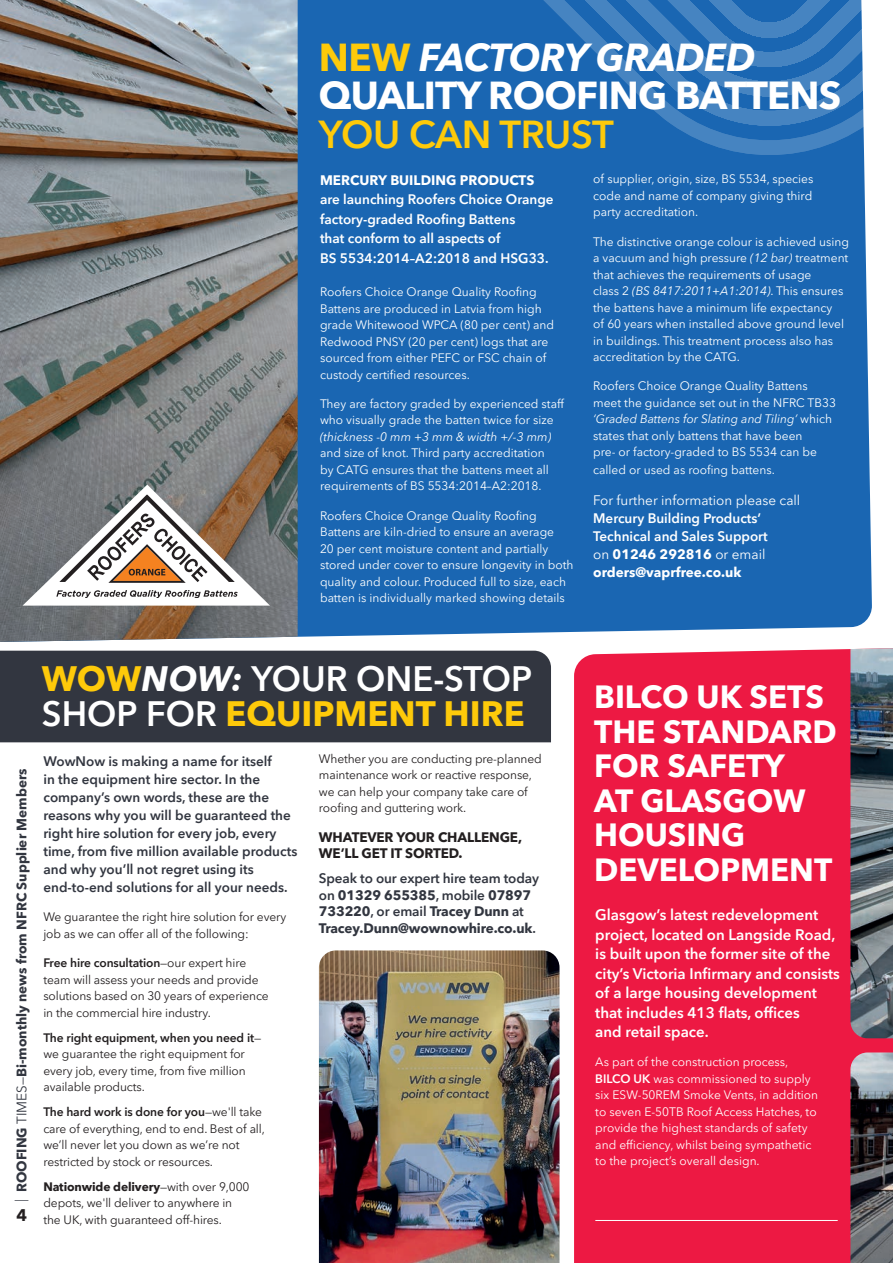
<style>
.page{position:relative;width:893px;height:1263px;background:#fff}
.page>*{position:absolute;margin:0;border:0;box-sizing:border-box;transform-origin:0 0}
.t1{font:700 38.1px/38.1px "Avenir Next W1 G";letter-spacing:-.02em;color:#fff}
.t2{font:600 38.1px "Avenir Next W1 G";letter-spacing:-.01em;color:#feca0a}
.t3{font:600 34.5px/34.5px "Avenir Next W1 G";color:#fff}
.t4{font:700 31.35px/34.5px "Avenir Next W1 G";color:#fff}
.t5{font:700 16.5px "Avenir Next W1 G";color:#231f20}
.t6{font:600 15px/19.5px "Avenir Next W1 G";color:#fff}
.t7{font:600 13.5px/18px "Avenir Next W1 G";color:#323640}
.t8{font:600 13.5px/18px "Avenir Next W1 G";color:#fff}
.t9{font:700 13.5px/16.5px "Avenir Next W1 G";letter-spacing:-.01em;color:#323640}
.t10{font:700 13.5px/16.5px "Avenir Next W1 G";letter-spacing:-.01em;color:#231f20}
.t11{font:13.5px "Avenir Next W1 G";color:#fff}
.t12{font:700 13.5px "Avenir Next W1 G";color:#fff}
.t13{font:12px/16.5px "Avenir Next W1 G";color:#fff}
.t14{font:12px/16.5px "Avenir Next W1 G";letter-spacing:-.01em;color:#231f20}
.t15{font:italic 12px "Avenir Next W1 G";color:#fff}
.s1{color:#feca0a}
.s2{font-style:italic}
.s3{font-weight:400}
.s4{font-weight:700}
.s5{font-weight:300}
.s6{font-weight:700;color:#feca0a}
.s7{font-weight:700;font-style:italic}
.s8{font-weight:600}
</style>
<div class="page">
<div style="left:298px;top:0;width:574px;height:637px;background:#1a66b2"></div>
<img style="left:0;top:0;width:298px;height:642px">
<div style="left:0;top:651px;width:551px;height:91px;background:#323640"></div>
<div style="left:574px;top:627px;width:319px;height:636px;background:#ed1943"></div>
<img style="left:850px;top:648px;width:43px;height:390px">
<hr style="left:595px;top:1220px;width:243px;height:1px;background:#fff">
<svg style="left:398px;top:139px;width:474px;height:18px;background:#256db6"></svg>
<svg style="left:398px;top:107px;width:474px;height:32px;background:#276fb6"></svg>
<svg style="left:398px;top:75px;width:474px;height:32px;background:#2970b7"></svg>
<svg style="left:398px;top:0;width:474px;height:75px;background:#2c72b8"></svg>
<img style="left:319px;top:950px;width:240px;height:313px">
<svg style="left:23px;top:485px;width:247px;height:121px"></svg>
<img style="left:850px;top:1052px;width:43px;height:211px">
<h1 class="t1" style="left:319px;top:36px;width:524px"><span class="s1">NEW</span> <span class="s2">FACTORY GRADED<br></span>QUALITY ROOFING BATTENS</h1>
<h1 class="t2" style="left:319px;top:104px;width:296px">YOU CAN TRUST</h1>
<p class="t12" style="left:320px;top:169px;width:216px">MERCURY BUILDING PRODUCTS</p>
<p class="t8" style="left:320px;top:188px;width:235px;line-height:19.5px">are launching Roofers Choice Orange factory-graded Roofing Battens<br>that conform to all aspects of<br>BS 5534:2014–A2:2018 and HSG33.</p>
<p class="t13" style="left:320px;top:282px;width:236px">Roofers Choice Orange Quality Roofing Battens are produced in Latvia from high grade Whitewood WPCA (80 per cent) and Redwood PNSY (20 per cent) logs that are sourced from either PEFC or FSC chain of custody certified resources.</p>
<p class="t13" style="left:320px;top:394px;width:246px">They are factory graded by experienced staff who visually grade the batten twice for size</p>
<p class="t15" style="left:320px;top:427px;width:233px">(thickness -0 mm +3 mm &amp; width +/-3 mm)</p>
<p class="t13" style="left:320px;top:444px;width:230px">and size of knot. Third party accreditation by CATG ensures that the battens meet all requirements of BS 5534:2014–A2:2018.</p>
<p class="t13" style="left:320px;top:506px;width:255px">Roofers Choice Orange Quality Roofing Battens are kiln-dried to ensure an average<br>20 per cent moisture content and partially stored under cover to ensure longevity in both quality and colour. Produced full to size, each batten is individually marked showing details</p>
<p class="t13" style="left:593px;top:170px;width:222px;text-align:justify">of supplier, origin, size, BS 5534, species code and name of company giving third party accreditation.</p>
<p class="t13" style="left:593px;top:232px;width:257px">The distinctive orange colour is achieved using a vacuum and high pressure <span class="s2">(12 bar)</span> treatment that achieves the requirements of usage<br>class 2 <span class="s2">(BS 8417:2011+A1:2014)</span>. This ensures the battens have a minimum life expectancy<br>of 60 years when installed above ground level in buildings. This treatment process also has accreditation by the CATG.</p>
<p class="t13" style="left:593px;top:377px;width:244px">Roofers Choice Orange Quality Battens meet the guidance set out in the NFRC TB33 <span class="s2">‘Graded Battens for Slating and Tiling’</span> which states that only battens that have been<br>pre- or factory-graded to BS 5534 can be</p>
<p class="t13" style="left:593px;top:461px;width:183px">called or used as roofing battens.</p>
<p class="t11" style="left:593px;top:490px;width:209px">For further information please call</p>
<p class="t8" style="left:593px;top:508px;width:176px">Mercury Building Products’<br>Technical and Sales Support <span class="s3">on</span> <span class="s4">01246 292816</span> <span class="s3">or email </span><span class="s4">orders@vaprfree.co.uk</span></p>
<p class="t9" style="left:13px;top:1202px;width:435px;rotate:-90deg"><span class="s5">|</span> ROOFING <span class="s3">TIMES—</span>Bi-monthly news from NFRC Supplier Members</p>
<h3 class="t5" style="left:16px;top:1201px;width:12px">4</h3>
<h2 class="t3" style="left:42px;top:659px;width:492px"><span class="s6">WOW</span><span class="s7">NOW:</span> YOUR ONE-STOP<br>SHOP FOR <span class="s6">EQUIPMENT HIRE</span></h2>
<p class="t7" style="left:43px;top:751px;width:255px">WowNow is making a name for itself<br>in the equipment hire sector. In the company’s own words, these are the reasons why you will be guaranteed the right hire solution for every job, every time, from five million available products and why you’ll not regret using its end-to-end solutions for all your needs.</p>
<p class="t14" style="left:43px;top:908px;width:244px">We guarantee the right hire solution for every job as we can offer all of the following:</p>
<p class="t14" style="left:43px;top:953px;width:227px"><span class="s8">Free hire consultation</span>—our expert hire team will assess your needs and provide solutions based on 30 years of experience in the commercial hire industry.</p>
<p class="t14" style="left:43px;top:1028px;width:219px"><span class="s8">The right equipment, when you need it</span>— we guarantee the right equipment for every job, every time, from five million available products.</p>
<p class="t14" style="left:43px;top:1102px;width:223px"><span class="s8">The hard work is done for you</span>—we'll take care of everything, end to end. Best of all, we’ll never let you down as we’re not restricted by stock or resources.</p>
<p class="t14" style="left:43px;top:1177px;width:208px"><span class="s4">Nationwide delivery</span>—with over 9,000 depots, we'll deliver to anywhere in the UK, with guaranteed off-hires.</p>
<p class="t14" style="left:319px;top:749px;width:224px">Whether you are conducting pre-planned maintenance work or reactive response, we can help your company take care of roofing and guttering work.</p>
<p class="t10" style="left:319px;top:827px;width:205px">WHATEVER YOUR CHALLENGE,<br>WE’LL GET IT SORTED.</p>
<p class="t9" style="left:319px;top:869px;width:222px"><span class="s8">Speak to our expert hire team today on</span> 01329 655385<span class="s8">, mobile</span> 07897<br>733220<span class="s8">, or email</span> Tracey Dunn <span class="s8">at<br></span>Tracey.Dunn@wownowhire.co.uk<span class="s8">.</span></p>
<h3 class="t4" style="left:594px;top:677px;width:244px">BILCO UK SETS<br>THE STANDARD<br>FOR SAFETY<br>AT GLASGOW<br>HOUSING<br>DEVELOPMENT</h3>
<p class="t6" style="left:595px;top:904px;width:246px">Glasgow’s latest redevelopment project, located on Langside Road, is built upon the former site of the city’s Victoria Infirmary and consists of a large housing development that includes 413 flats, offices<br>and retail space.</p>
<p class="t13" style="left:595px;top:1053px;width:224px">As part of the construction process, <span class="s8">BILCO UK</span> was commissioned to supply six ESW-50REM Smoke Vents, in addition to seven E-50TB Roof Access Hatches, to provide the highest standards of safety and efficiency, whilst being sympathetic to the project’s overall design.</p>
</div>
